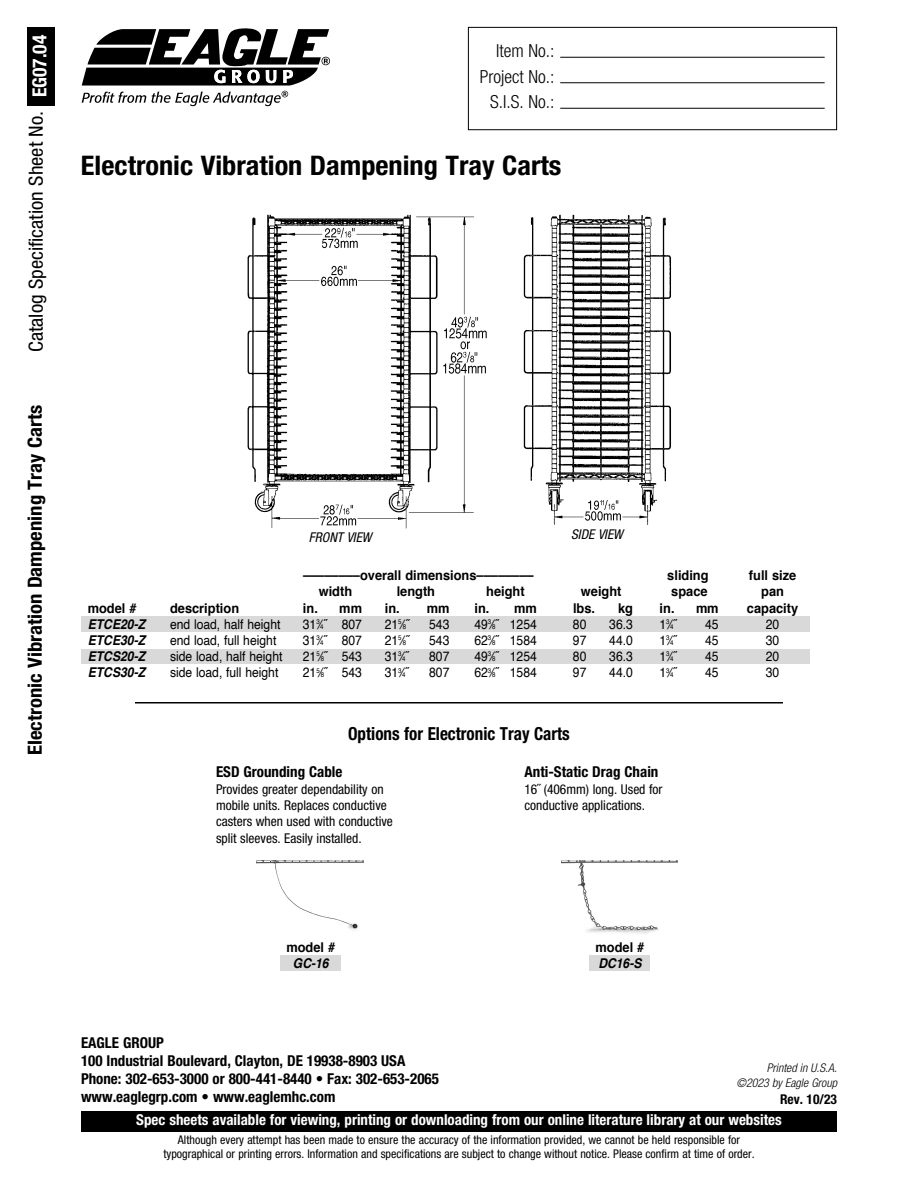
<style>
.page{position:relative;width:918px;height:1188px;background:#fff}
.page>*{position:absolute;margin:0;border:0;box-sizing:border-box;transform-origin:0 0}
.t1{font:700 condensed 27px "Helvetica Neue LT Pro";color:#000;scale:1.05 1}
.t2{font:700 condensed 19.5px "Helvetica Neue LT Pro";color:#000;scale:1.06 1}
.t3{font:condensed 19.5px "Helvetica Neue LT Pro";color:#000;scale:1.06 1}
.t4{font:300 condensed 18px/25.5px "Helvetica Neue LT Pro";color:#000;text-align:right}
.t5{font:700 condensed 18px "Helvetica Neue LT Pro";color:#000;scale:.95 1}
.t6{font:700 condensed 15px/18px "Helvetica Neue LT Pro";color:#000}
.t7{font:700 condensed 15px "Helvetica Neue LT Pro";color:#fff}
.t8{font:13.5px "Helvetica";color:#000;scale:.9 1}
.t9{font:condensed 13.5px/16.2px "Helvetica Neue LT Pro";color:#000}
.t10{font:700 13.5px "Helvetica";color:#000;scale:.95 1}
.t11{font:italic 700 13.5px "Helvetica";color:#000;scale:.9 1}
.t12{font:italic condensed 13.5px "Helvetica Neue LT Pro";color:#000}
.t13{font:700 condensed 13.5px "Helvetica Neue LT Pro";color:#000}
.t14{font:condensed 12px/13.5px "Helvetica Neue LT Pro";color:#000;text-align:center}
.t15{font:italic 300 condensed 12px/14.4px "Helvetica Neue LT Pro";color:#000;text-align:right}
.s1{font-weight:700;color:#fff}
.s2{font-size:6.75px}
</style>
<div class="page">
<div style="left:81px;top:1111px;width:756px;height:21px;background:#000"></div>
<svg style="left:82px;top:28px;width:248px;height:78px"></svg>
<div style="left:27px;top:27px;width:28px;height:78px;background:#000"></div>
<div style="left:468px;top:27px;width:369px;height:103px;border:1px solid #000"></div>
<hr style="left:560px;top:82px;width:265px;height:1px;background:#000">
<hr style="left:560px;top:57px;width:265px;height:1px;background:#000">
<hr style="left:560px;top:108px;width:265px;height:1px;background:#000">
<div style="left:81px;top:649px;width:728px;height:15px;background:#d9d9d9"></div>
<div style="left:81px;top:616px;width:729px;height:16px;background:#d9d9d9"></div>
<hr style="left:135px;top:702px;width:648px;height:2px;background:#000">
<img style="left:247px;top:214px;width:240px;height:315px">
<img style="left:523px;top:214px;width:149px;height:311px">
<img style="left:257px;top:861px;width:106px;height:69px">
<div style="left:280px;top:955px;width:61px;height:16px;background:#d9d9d9"></div>
<img style="left:562px;top:861px;width:116px;height:73px">
<div style="left:589px;top:955px;width:61px;height:16px;background:#d9d9d9"></div>
<h2 class="t3" style="left:29px;top:352px;width:301px;rotate:-90deg">Catalog Specification Sheet No. <span class="s1">EG07.04</span></h2>
<h2 class="t2" style="left:28px;top:755px;width:332px;rotate:-90deg">Electronic Vibration Dampening Tray Carts</h2>
<h3 class="t4" style="left:480px;top:39px;width:76px">Item No.:<br>Project No.:<br>S.I.S. No.:</h3>
<h1 class="t1" style="left:81px;top:155px;width:459px">Electronic Vibration Dampening Tray Carts</h1>
<p class="t12" style="left:309px;top:530px;width:64px">FRONT VIEW</p>
<p class="t12" style="left:571px;top:527px;width:53px">SIDE VIEW</p>
<p class="t10" style="left:303px;top:570px;width:244px">––––––––overall dimensions––––––––</p>
<p class="t10" style="left:667px;top:570px;width:45px">sliding</p>
<p class="t10" style="left:749px;top:570px;width:51px">full size</p>
<p class="t10" style="left:319px;top:586px;width:37px">width</p>
<p class="t10" style="left:397px;top:586px;width:42px">length</p>
<p class="t10" style="left:486px;top:586px;width:42px">height</p>
<p class="t10" style="left:581px;top:586px;width:44px">weight</p>
<p class="t10" style="left:671px;top:586px;width:40px">space</p>
<p class="t10" style="left:761px;top:586px;width:26px">pan</p>
<p class="t10" style="left:88px;top:602px;width:53px">model #</p>
<p class="t10" style="left:170px;top:602px;width:74px">description</p>
<p class="t10" style="left:303px;top:602px;width:64px">in. mm</p>
<p class="t10" style="left:385px;top:602px;width:70px">in. mm</p>
<p class="t10" style="left:474px;top:602px;width:67px">in. mm</p>
<p class="t10" style="left:573px;top:602px;width:25px">lbs.</p>
<p class="t10" style="left:618px;top:602px;width:17px">kg</p>
<p class="t10" style="left:660px;top:602px;width:64px">in. mm</p>
<p class="t10" style="left:747px;top:602px;width:56px">capacity</p>
<p class="t11" style="left:88px;top:618px;width:65px">ETCE20-Z</p>
<p class="t8" style="left:170px;top:618px;width:124px">end load, half height</p>
<p class="t8" style="left:303px;top:618px;width:67px">31<sup>3</sup>⁄<span class="s2">4</span>˝ 807</p>
<p class="t8" style="left:385px;top:618px;width:30px">21<sup>5</sup>⁄<span class="s2">8</span>˝</p>
<p class="t8" style="left:429px;top:618px;width:24px">543</p>
<p class="t8" style="left:474px;top:618px;width:71px">49<sup>3</sup>⁄<span class="s2">8</span>˝ 1254</p>
<p class="t8" style="left:573px;top:618px;width:17px">80</p>
<p class="t8" style="left:609px;top:618px;width:28px">36.3</p>
<p class="t8" style="left:660px;top:618px;width:22px">1<sup>3</sup>⁄<span class="s2">4</span>˝</p>
<p class="t8" style="left:705px;top:618px;width:17px">45</p>
<p class="t8" style="left:766px;top:618px;width:17px">20</p>
<p class="t11" style="left:88px;top:635px;width:65px">ETCE30-Z</p>
<p class="t8" style="left:170px;top:635px;width:120px">end load, full height</p>
<p class="t8" style="left:303px;top:635px;width:67px">31<sup>3</sup>⁄<span class="s2">4</span>˝ 807</p>
<p class="t8" style="left:385px;top:635px;width:30px">21<sup>5</sup>⁄<span class="s2">8</span>˝</p>
<p class="t8" style="left:429px;top:635px;width:24px">543</p>
<p class="t8" style="left:474px;top:635px;width:71px">62<sup>3</sup>⁄<span class="s2">8</span>˝ 1584</p>
<p class="t8" style="left:573px;top:635px;width:17px">97</p>
<p class="t8" style="left:609px;top:635px;width:28px">44.0</p>
<p class="t8" style="left:660px;top:635px;width:22px">1<sup>3</sup>⁄<span class="s2">4</span>˝</p>
<p class="t8" style="left:705px;top:635px;width:17px">45</p>
<p class="t8" style="left:766px;top:635px;width:17px">30</p>
<p class="t11" style="left:88px;top:651px;width:65px">ETCS20-Z</p>
<p class="t8" style="left:170px;top:651px;width:126px">side load, half height</p>
<p class="t8" style="left:303px;top:651px;width:67px">21<sup>5</sup>⁄<span class="s2">8</span>˝ 543</p>
<p class="t8" style="left:385px;top:651px;width:29px">31<sup>3</sup>⁄<span class="s2">4</span>˝</p>
<p class="t8" style="left:429px;top:651px;width:24px">807</p>
<p class="t8" style="left:474px;top:651px;width:71px">49<sup>3</sup>⁄<span class="s2">8</span>˝ 1254</p>
<p class="t8" style="left:573px;top:651px;width:17px">80</p>
<p class="t8" style="left:609px;top:651px;width:28px">36.3</p>
<p class="t8" style="left:660px;top:651px;width:22px">1<sup>3</sup>⁄<span class="s2">4</span>˝</p>
<p class="t8" style="left:705px;top:651px;width:17px">45</p>
<p class="t8" style="left:766px;top:651px;width:17px">20</p>
<p class="t11" style="left:88px;top:667px;width:65px">ETCS30-Z</p>
<p class="t8" style="left:170px;top:667px;width:122px">side load, full height</p>
<p class="t8" style="left:303px;top:667px;width:67px">21<sup>5</sup>⁄<span class="s2">8</span>˝ 543</p>
<p class="t8" style="left:385px;top:667px;width:29px">31<sup>3</sup>⁄<span class="s2">4</span>˝</p>
<p class="t8" style="left:429px;top:667px;width:24px">807</p>
<p class="t8" style="left:474px;top:667px;width:71px">62<sup>3</sup>⁄<span class="s2">8</span>˝ 1584</p>
<p class="t8" style="left:573px;top:667px;width:17px">97</p>
<p class="t8" style="left:609px;top:667px;width:28px">44.0</p>
<p class="t8" style="left:660px;top:667px;width:22px">1<sup>3</sup>⁄<span class="s2">4</span>˝</p>
<p class="t8" style="left:705px;top:667px;width:17px">45</p>
<p class="t8" style="left:766px;top:667px;width:17px">30</p>
<h3 class="t5" style="left:348px;top:727px;width:235px">Options for Electronic Tray Carts</h3>
<p class="t6" style="left:216px;top:764px;width:128px">ESD Grounding Cable</p>
<p class="t9" style="left:216px;top:782px;width:178px">Provides greater dependability on mobile units. Replaces conductive casters when used with conductive split sleeves. Easily installed.</p>
<p class="t6" style="left:524px;top:764px;width:135px">Anti-Static Drag Chain</p>
<p class="t9" style="left:524px;top:782px;width:140px">16˝ (406mm) long. Used for conductive applications.</p>
<p class="t10" style="left:286px;top:942px;width:53px">model #</p>
<p class="t11" style="left:293px;top:958px;width:41px">GC-16</p>
<p class="t10" style="left:596px;top:942px;width:53px">model #</p>
<p class="t11" style="left:598px;top:958px;width:50px">DC16-S</p>
<p class="t6" style="left:81px;top:1035px;width:359px">EAGLE GROUP<br>100 Industrial Boulevard, Clayton, DE 19938-8903 USA Phone: 302-653-3000 or 800-441-8440 • Fax: 302-653-2065 www.eaglegrp.com • www.eaglemhc.com</p>
<p class="t7" style="left:136px;top:1114px;width:647px">Spec sheets available for viewing, printing or downloading from our online literature library at our websites</p>
<p class="t14" style="left:163px;top:1134px;width:593px">Although every attempt has been made to ensure the accuracy of the information provided, we cannot be held responsible for typographical or printing errors. Information and specifications are subject to change without notice. Please confirm at time of order.</p>
<p class="t15" style="left:736px;top:1062px;width:102px">Printed in U.S.A. ©2023 by Eagle Group</p>
<p class="t13" style="left:780px;top:1094px;width:58px">Rev. 10/23</p>
</div>
